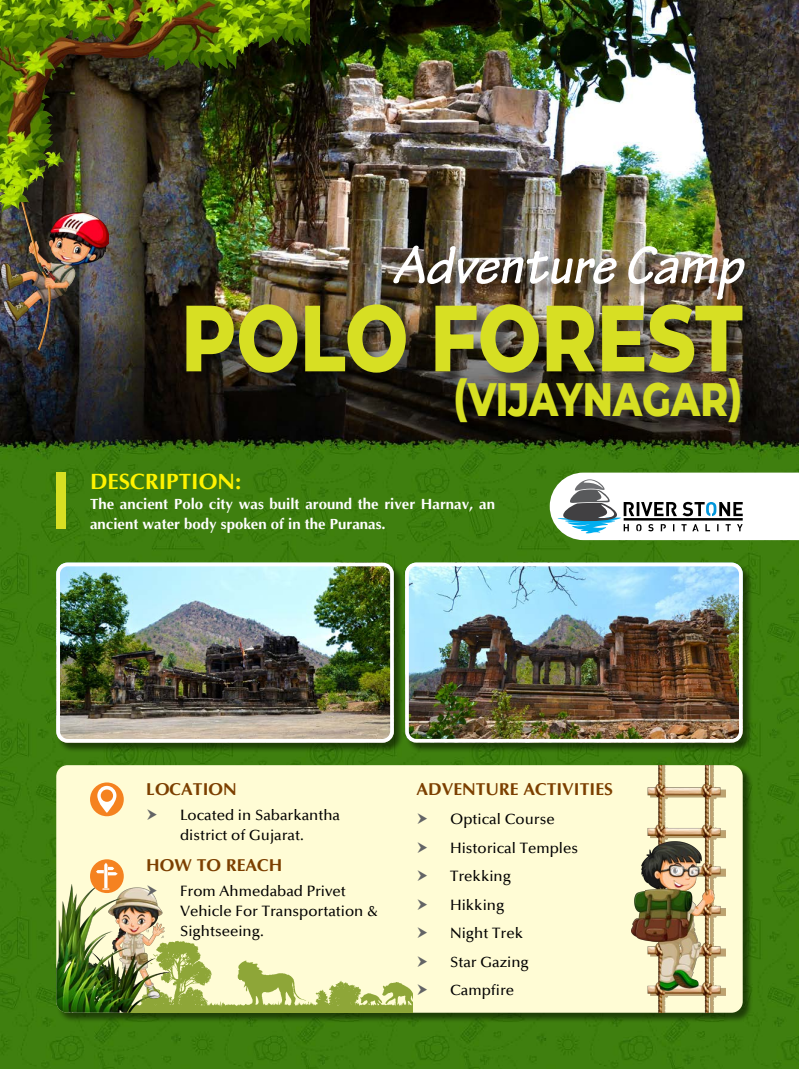
<style>
.page{position:relative;width:799px;height:1069px;background:#fff}
.page>*{position:absolute;margin:0;border:0;box-sizing:border-box;transform-origin:0 0}
.t1{font:800 93.75px "Montserrat";color:#d7df23;scale:.8 1}
.t2{font:italic 700 56.25px "Tekton Pro";color:#fff}
.t3{font:800 46.88px "Montserrat";letter-spacing:-.005em;color:#d7df23;scale:.8 1}
.t4{font:700 22.5px "Optima";color:#fff200}
.t5{font:700 17.5px "Optima";color:#7c3f00}
.t6{font:500 15px/28.6px "Optima";color:#000}
.t7{font:700 15px/20px "Optima";color:#fff}
</style>
<div class="page">
<img style="left:0;top:0;width:799px;height:1069px">
<div style="left:57px;top:765px;width:696px;height:258px;background:#000;opacity:.5"></div>
<div style="left:56px;top:765px;width:686px;height:247px;background:#fffcd5;border-radius:11px"></div>
<img style="left:171px;top:940px;width:242px;height:72px">
<img style="left:56px;top:884px;width:115px;height:128px">
<svg style="left:90px;top:859px;width:34px;height:34px"></svg>
<svg style="left:96px;top:862px;width:22px;height:27px"></svg>
<div style="left:90px;top:782px;width:34px;height:34px;background:#f58220;border-radius:50%"></div>
<svg style="left:97px;top:786px;width:19px;height:27px"></svg>
<div style="left:56px;top:472px;width:9px;height:57px;background:#d7df23"></div>
<svg style="left:550px;top:472px;width:249px;height:68px"></svg>
<div style="left:396px;top:248px;width:364px;height:66px;background:#000;opacity:.5"></div>
<div style="left:188px;top:306px;width:569px;height:132px;background:#000;opacity:.5"></div>
<div style="left:57px;top:563px;width:347px;height:190px;background:#000;opacity:.5"></div>
<img style="left:56px;top:562px;width:338px;height:180px">
<div style="left:56px;top:562px;width:338px;height:180px;border:4px solid #fff;border-radius:9px"></div>
<div style="left:405px;top:563px;width:348px;height:190px;background:#000;opacity:.5"></div>
<img style="left:405px;top:562px;width:338px;height:180px">
<div style="left:405px;top:562px;width:338px;height:180px;border:4px solid #fff;border-radius:9px"></div>
<img style="left:631px;top:765px;width:95px;height:247px">
<img style="left:1px;top:214px;width:107px;height:136px">
<img style="left:0;top:0;width:309px;height:214px">
<svg style="left:148px;top:885px;width:9px;height:11px"></svg>
<h2 class="t2" style="left:393px;top:232px;width:351px">Adventure Camp</h2>
<h1 class="t1" style="left:181px;top:276px;width:703px">POLO FOREST</h1>
<h3 class="t3" style="left:453px;top:368px;width:363px">(VIJAYNAGAR)</h3>
<h3 class="t4" style="left:90px;top:469px;width:153px">DESCRIPTION:</h3>
<p class="t7" style="left:90px;top:494px;width:406px">The ancient Polo city was built around the river Harnav, an ancient water body spoken of in the Puranas.</p>
<p class="t5" style="left:146px;top:780px;width:92px">LOCATION</p>
<p class="t6" style="left:180px;top:805px;width:162px;line-height:20px">Located in Sabarkantha district of Gujarat.</p>
<p class="t5" style="left:146px;top:856px;width:138px">HOW TO REACH</p>
<p class="t6" style="left:180px;top:881px;width:199px;line-height:20px">From Ahmedabad Privet<br>Vehicle For Transportation &amp;<br>Sightseeing.</p>
<p class="t5" style="left:416px;top:780px;width:198px">ADVENTURE ACTIVITIES</p>
<p class="t6" style="left:450px;top:805px;width:129px">Optical Course<br>Historical Temples<br>Trekking<br>Hikking<br>Night Trek<br>Star Gazing<br>Campfire</p>
</div>
